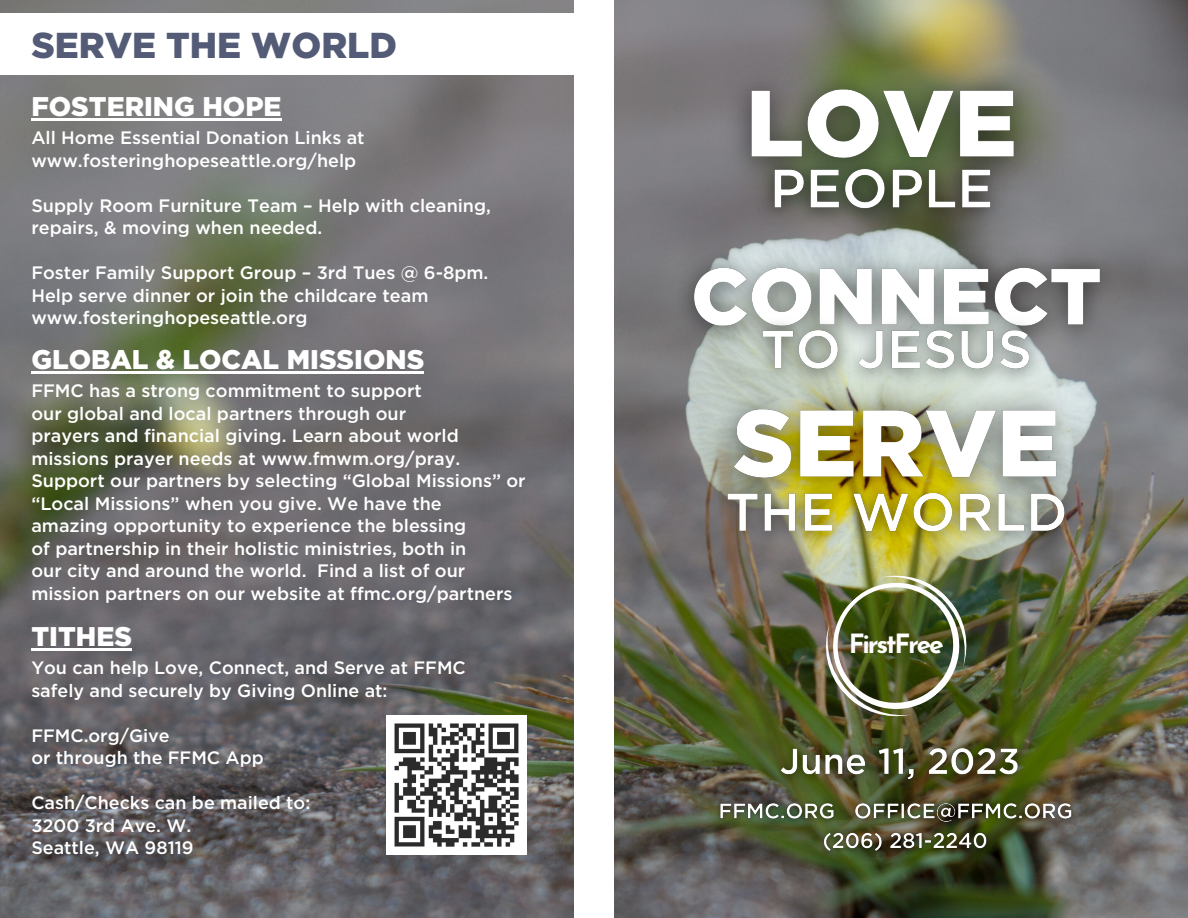
<style>
.page{position:relative;width:1188px;height:918px;background:#fff}
.page>*{position:absolute;margin:0;border:0;box-sizing:border-box;transform-origin:0 0}
.t1{font:900 36px "Gotham";color:#535b76}
.t2{font:900 27px "Gotham";color:#fff}
.t3{font:700 26.4px "Josefin Sans";letter-spacing:-.08em;color:#fefefe}
.t4{font:500 18px/22.5px "Gotham";color:#fff}
</style>
<div class="page">
<img style="left:0;top:0;width:1188px;height:918px">
<div style="left:0;top:13px;width:594px;height:62px;background:#fff"></div>
<div style="left:574px;top:0;width:40px;height:918px;background:#fff"></div>
<img style="left:387px;top:715px;width:139px;height:140px">
<img style="left:803px;top:568px;width:186px;height:158px">
<img style="left:710px;top:791px;width:385px;height:71px">
<hr style="left:31px;top:649px;width:101px;height:2px;background:#fff">
<hr style="left:31px;top:118px;width:251px;height:3px;background:#fff">
<hr style="left:31px;top:371px;width:393px;height:3px;background:#fff">
<img style="left:706px;top:32px;width:351px;height:187px">
<img style="left:747px;top:137px;width:270px;height:84px">
<img style="left:658px;top:221px;width:477px;height:155px">
<img style="left:739px;top:297px;width:315px;height:55px">
<img style="left:692px;top:352px;width:409px;height:186px">
<img style="left:702px;top:462px;width:388px;height:106px">
<img style="left:765px;top:726px;width:271px;height:72px">
<p class="t1" style="left:31px;top:24px;width:367px">SERVE THE WORLD</p>
<p class="t2" style="left:31px;top:91px;width:252px">FOSTERING HOPE</p>
<p class="t4" style="left:31px;top:126px;width:335px">All Home Essential Donation Links at</p>
<p class="t4" style="left:31px;top:149px;width:326px">www.fosteringhopeseattle.org/help</p>
<p class="t4" style="left:31px;top:194px;width:461px">Supply Room Furniture Team – Help with cleaning,</p>
<p class="t4" style="left:31px;top:216px;width:292px">repairs, &amp; moving when needed.</p>
<p class="t4" style="left:31px;top:261px;width:459px">Foster Family Support Group – 3rd Tues @ 6-8pm.</p>
<p class="t4" style="left:31px;top:284px;width:399px">Help serve dinner or join the childcare team</p>
<p class="t4" style="left:31px;top:306px;width:278px">www.fosteringhopeseattle.org</p>
<p class="t2" style="left:31px;top:344px;width:394px">GLOBAL &amp; LOCAL MISSIONS</p>
<p class="t4" style="left:31px;top:379px;width:392px">FFMC has a strong commitment to support</p>
<p class="t4" style="left:31px;top:402px;width:376px">our global and local partners through our</p>
<p class="t4" style="left:31px;top:424px;width:429px">prayers and financial giving. Learn about world</p>
<p class="t4" style="left:31px;top:447px;width:430px">missions prayer needs at www.fmwm.org/pray.</p>
<p class="t4" style="left:31px;top:469px;width:496px">Support our partners by selecting “Global Missions” or</p>
<p class="t4" style="left:31px;top:492px;width:412px">“Local Missions” when you give. We have the</p>
<p class="t4" style="left:31px;top:514px;width:436px">amazing opportunity to experience the blessing</p>
<p class="t4" style="left:31px;top:537px;width:437px">of partnership in their holistic ministries, both in</p>
<p class="t4" style="left:31px;top:559px;width:483px">our city and around the world. Find a list of our mission partners on our website at ffmc.org/partners</p>
<p class="t2" style="left:31px;top:621px;width:102px">TITHES</p>
<p class="t4" style="left:31px;top:656px;width:436px">You can help Love, Connect, and Serve at FFMC</p>
<p class="t4" style="left:31px;top:679px;width:358px">safely and securely by Giving Online at:</p>
<p class="t4" style="left:31px;top:724px;width:140px">FFMC.org/Give</p>
<p class="t4" style="left:31px;top:746px;width:234px">or through the FFMC App</p>
<p class="t4" style="left:31px;top:791px;width:281px">Cash/Checks can be mailed to:</p>
<p class="t4" style="left:31px;top:814px;width:161px">3200 3rd Ave. W.</p>
<p class="t4" style="left:31px;top:836px;width:164px">Seattle, WA 98119</p>
<p class="t3" style="left:849px;top:633px;width:97px">FirstFree</p>
</div>
